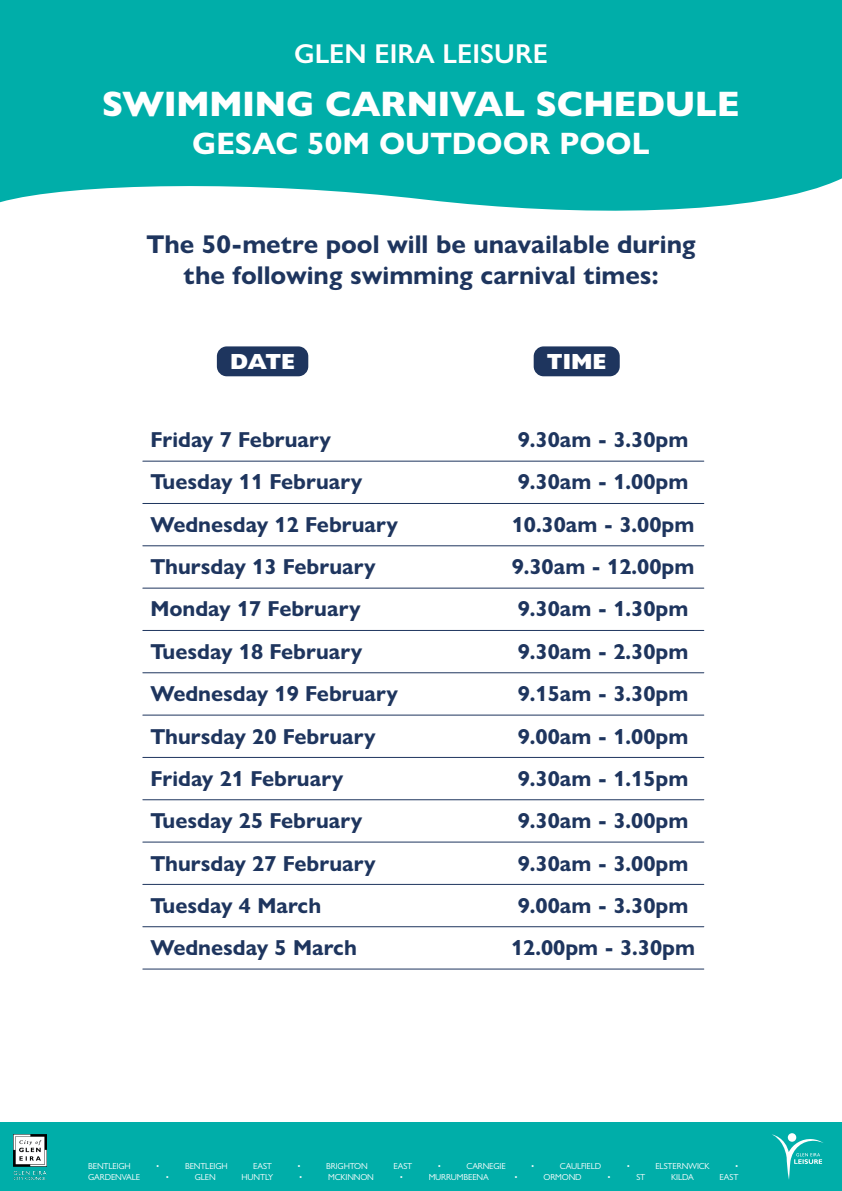
<style>
.page{position:relative;width:842px;height:1191px;background:#fff}
.page>*{position:absolute;margin:0;border:0;box-sizing:border-box;transform-origin:0 0}
.t1{font:800 35.5px "Gill Sans Nova";color:#fff}
.t2{font:700 31.1px "Gill Sans Nova";color:#fff}
.t3{font:600 27.4px "Gill Sans Nova";color:#fff}
.t4{font:700 25.8px/31px "Gill Sans Nova";color:#1e355e;text-align:center}
.t5{font:800 22px "Gill Sans Nova";color:#fff}
.t6{font:700 21.7px "Gill Sans Nova";color:#1e355e}
.t7{font:8.7px "Gill Sans Nova";letter-spacing:-.02em;color:#fff}
</style>
<div class="page">
<div style="left:0;top:1122px;width:842px;height:69px;background:#00aea9"></div>
<div style="left:0;top:0;width:842px;height:211px;background:#00aea9"></div>
<img style="left:14px;top:1134px;width:33px;height:46px">
<svg style="left:772px;top:1134px;width:51px;height:45px"></svg>
<hr style="left:143px;top:968px;width:561px;height:1px;background:#1e355e">
<hr style="left:143px;top:926px;width:561px;height:1px;background:#1e355e">
<hr style="left:143px;top:884px;width:561px;height:1px;background:#1e355e">
<hr style="left:143px;top:841px;width:561px;height:1px;background:#1e355e">
<hr style="left:143px;top:799px;width:561px;height:1px;background:#1e355e">
<hr style="left:143px;top:757px;width:561px;height:1px;background:#1e355e">
<hr style="left:143px;top:715px;width:561px;height:1px;background:#1e355e">
<hr style="left:143px;top:672px;width:561px;height:1px;background:#1e355e">
<hr style="left:143px;top:630px;width:561px;height:1px;background:#1e355e">
<hr style="left:143px;top:588px;width:561px;height:1px;background:#1e355e">
<hr style="left:143px;top:545px;width:561px;height:1px;background:#1e355e">
<hr style="left:143px;top:503px;width:561px;height:1px;background:#1e355e">
<hr style="left:143px;top:461px;width:561px;height:1px;background:#1e355e">
<div style="left:217px;top:346px;width:91px;height:30px;background:#1e355e;border-radius:10px"></div>
<div style="left:534px;top:346px;width:86px;height:30px;background:#1e355e;border-radius:10px"></div>
<p class="t3" style="left:294px;top:36px;width:255px">GLEN EIRA LEISURE</p>
<h1 class="t1" style="left:102px;top:82px;width:639px">SWIMMING CARNIVAL SCHEDULE</h1>
<h2 class="t2" style="left:192px;top:124px;width:459px">GESAC 50M OUTDOOR POOL</h2>
<p class="t4" style="left:146px;top:228px;width:550px">The 50-metre pool will be unavailable during the following swimming carnival times:</p>
<p class="t5" style="left:230px;top:348px;width:67px">DATE</p>
<p class="t5" style="left:547px;top:348px;width:61px">TIME</p>
<p class="t6" style="left:150px;top:426px;width:182px">Friday 7 February</p>
<p class="t6" style="left:518px;top:426px;width:172px">9.30am - 3.30pm</p>
<p class="t6" style="left:150px;top:468px;width:214px">Tuesday 11 February</p>
<p class="t6" style="left:518px;top:468px;width:172px">9.30am - 1.00pm</p>
<p class="t6" style="left:150px;top:511px;width:249px">Wednesday 12 February</p>
<p class="t6" style="left:512px;top:511px;width:184px">10.30am - 3.00pm</p>
<p class="t6" style="left:150px;top:553px;width:227px">Thursday 13 February</p>
<p class="t6" style="left:512px;top:553px;width:184px">9.30am - 12.00pm</p>
<p class="t6" style="left:150px;top:595px;width:212px">Monday 17 February</p>
<p class="t6" style="left:518px;top:595px;width:172px">9.30am - 1.30pm</p>
<p class="t6" style="left:150px;top:638px;width:214px">Tuesday 18 February</p>
<p class="t6" style="left:518px;top:638px;width:172px">9.30am - 2.30pm</p>
<p class="t6" style="left:150px;top:680px;width:249px">Wednesday 19 February</p>
<p class="t6" style="left:518px;top:680px;width:172px">9.15am - 3.30pm</p>
<p class="t6" style="left:150px;top:722px;width:227px">Thursday 20 February</p>
<p class="t6" style="left:518px;top:722px;width:172px">9.00am - 1.00pm</p>
<p class="t6" style="left:150px;top:765px;width:194px">Friday 21 February</p>
<p class="t6" style="left:518px;top:765px;width:172px">9.30am - 1.15pm</p>
<p class="t6" style="left:150px;top:807px;width:214px">Tuesday 25 February</p>
<p class="t6" style="left:518px;top:807px;width:172px">9.30am - 3.00pm</p>
<p class="t6" style="left:150px;top:849px;width:227px">Thursday 27 February</p>
<p class="t6" style="left:518px;top:849px;width:172px">9.30am - 3.00pm</p>
<p class="t6" style="left:150px;top:892px;width:172px">Tuesday 4 March</p>
<p class="t6" style="left:518px;top:892px;width:172px">9.00am - 3.30pm</p>
<p class="t6" style="left:150px;top:934px;width:208px">Wednesday 5 March</p>
<p class="t6" style="left:511px;top:934px;width:185px">12.00pm - 3.30pm</p>
<p class="t7" style="left:88px;top:1161px;width:44px">BENTLEIGH</p>
<p class="t7" style="left:156px;top:1161px;width:5px">•</p>
<p class="t7" style="left:185px;top:1161px;width:44px">BENTLEIGH</p>
<p class="t7" style="left:253px;top:1161px;width:20px">EAST</p>
<p class="t7" style="left:298px;top:1161px;width:5px">•</p>
<p class="t7" style="left:326px;top:1161px;width:43px">BRIGHTON</p>
<p class="t7" style="left:393px;top:1161px;width:20px">EAST</p>
<p class="t7" style="left:438px;top:1161px;width:5px">•</p>
<p class="t7" style="left:466px;top:1161px;width:41px">CARNEGIE</p>
<p class="t7" style="left:531px;top:1161px;width:5px">•</p>
<p class="t7" style="left:560px;top:1161px;width:43px">CAULFIELD</p>
<p class="t7" style="left:627px;top:1161px;width:5px">•</p>
<p class="t7" style="left:655px;top:1161px;width:56px">ELSTERNWICK</p>
<p class="t7" style="left:735px;top:1161px;width:5px">•</p>
<p class="t7" style="left:88px;top:1171px;width:53px">GARDENVALE</p>
<p class="t7" style="left:166px;top:1171px;width:5px">•</p>
<p class="t7" style="left:195px;top:1171px;width:22px">GLEN</p>
<p class="t7" style="left:242px;top:1171px;width:33px">HUNTLY</p>
<p class="t7" style="left:299px;top:1171px;width:5px">•</p>
<p class="t7" style="left:328px;top:1171px;width:47px">MCKINNON</p>
<p class="t7" style="left:400px;top:1171px;width:5px">•</p>
<p class="t7" style="left:429px;top:1171px;width:62px">MURRUMBEENA</p>
<p class="t7" style="left:514px;top:1171px;width:5px">•</p>
<p class="t7" style="left:543px;top:1171px;width:40px">ORMOND</p>
<p class="t7" style="left:607px;top:1171px;width:5px">•</p>
<p class="t7" style="left:636px;top:1171px;width:10px">ST</p>
<p class="t7" style="left:671px;top:1171px;width:24px">KILDA</p>
<p class="t7" style="left:719px;top:1171px;width:20px">EAST</p>
</div>
